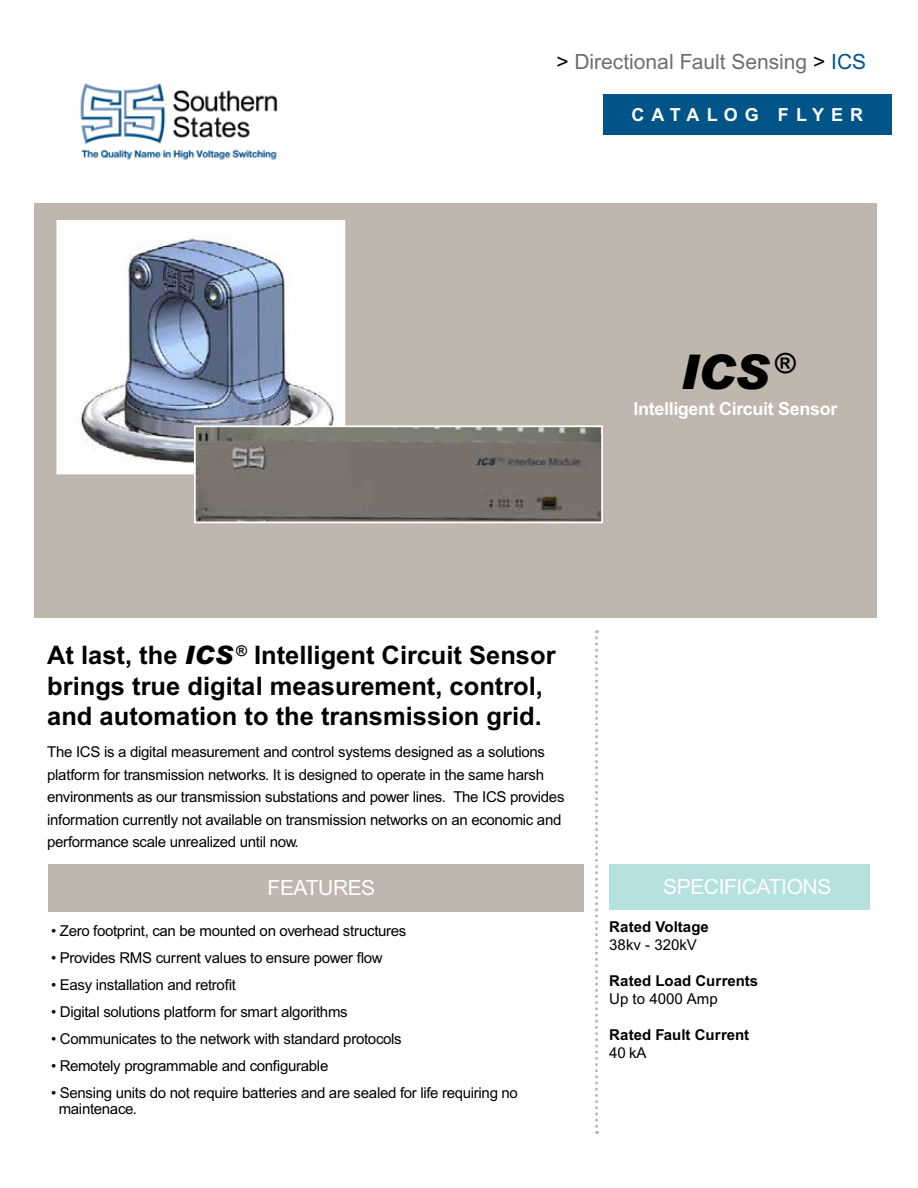
<style>
.page{position:relative;width:918px;height:1188px;background:#fff}
.page>*{position:absolute;margin:0;border:0;box-sizing:border-box;transform-origin:0 0}
.t1{font:italic 900 48px "Arial MT Std";color:#000}
.t2{font:700 25.5px/30.6px "Arial MT Std";color:#000}
.t3{font:21px "Arial MT Std";color:#6d6e71}
.t4{font:21px "Arial MT Std";letter-spacing:-.02em;color:#fff}
.t5{font:700 18px "Arial MT Std";letter-spacing:-.02em;color:#fff}
.t6{font:700 18px "Arial MT Std";letter-spacing:.39em;color:#fff}
.t7{font:15px/22.5px "Arial MT Std";letter-spacing:-.02em;color:#000}
.t8{font:700 15px "Arial MT Std";color:#000}
.t9{font:15px "Arial MT Std";color:#000}
.s1{color:#000}
.s2{color:#005488}
.s3{font-weight:900;font-style:italic}
</style>
<div class="page">
<div style="left:35px;top:203px;width:842px;height:415px;background:#bfb6ad"></div>
<svg style="left:595px;top:630px;width:3px;height:504px"></svg>
<div style="left:48px;top:864px;width:536px;height:47px;background:#bfb6ad"></div>
<div style="left:603px;top:94px;width:289px;height:41px;background:#005488"></div>
<div style="left:609px;top:864px;width:261px;height:45px;background:#b5e1e1"></div>
<img style="left:80px;top:83px;width:198px;height:77px">
<img style="left:59px;top:223px;width:283px;height:248px">
<div style="left:56px;top:220px;width:289px;height:254px;border:2px solid #fffffb"></div>
<img style="left:197px;top:428px;width:403px;height:92px">
<div style="left:194px;top:425px;width:409px;height:98px;border:2px solid #fff"></div>
<h3 class="t3" style="left:556px;top:50px;width:311px"><span class="s1">&gt;</span> Directional Fault Sensing <span class="s1">&gt;</span> <span class="s2">ICS</span></h3>
<p class="t6" style="left:632px;top:104px;width:233px">CATALOG FLYER</p>
<h1 class="t1" style="left:680px;top:342px;width:117px">ICS <sup>®</sup></h1>
<p class="t5" style="left:633px;top:398px;width:205px">Intelligent Circuit Sensor</p>
<h2 class="t2" style="left:47px;top:641px;width:510px">At last, the <span class="s3">ICS</span> <sup>®</sup> Intelligent Circuit Sensor brings true digital measurement, control, and automation to the transmission grid.</h2>
<p class="t7" style="left:47px;top:741px;width:519px">The ICS is a digital measurement and control systems designed as a solutions platform for transmission networks. It is designed to operate in the same harsh environments as our transmission substations and power lines. The ICS provides information currently not available on transmission networks on an economic and performance scale unrealized until now.</p>
<h3 class="t4" style="left:268px;top:876px;width:109px">FEATURES</h3>
<p class="t7" style="left:51px;top:920px;width:357px">• Zero footprint, can be mounted on overhead structures</p>
<p class="t7" style="left:51px;top:947px;width:333px">• Provides RMS current values to ensure power flow</p>
<p class="t7" style="left:51px;top:974px;width:187px">• Easy installation and retrofit</p>
<p class="t7" style="left:51px;top:1001px;width:298px">• Digital solutions platform for smart algorithms</p>
<p class="t7" style="left:51px;top:1028px;width:352px">• Communicates to the network with standard protocols</p>
<p class="t7" style="left:51px;top:1055px;width:279px">• Remotely programmable and configurable</p>
<p class="t7" style="left:59px;top:1085px;width:461px;line-height:16.5px;text-indent:-8px">• Sensing units do not require batteries and are sealed for life requiring no maintenace.</p>
<h3 class="t4" style="left:663px;top:875px;width:170px">SPECIFICATIONS</h3>
<p class="t8" style="left:609px;top:918px;width:101px">Rated Voltage</p>
<p class="t9" style="left:609px;top:936px;width:89px">38kv - 320kV</p>
<p class="t8" style="left:609px;top:972px;width:150px">Rated Load Currents</p>
<p class="t9" style="left:609px;top:990px;width:110px">Up to 4000 Amp</p>
<p class="t8" style="left:609px;top:1026px;width:141px">Rated Fault Current</p>
<p class="t7" style="left:609px;top:1042px;width:39px">40 kA</p>
</div>
